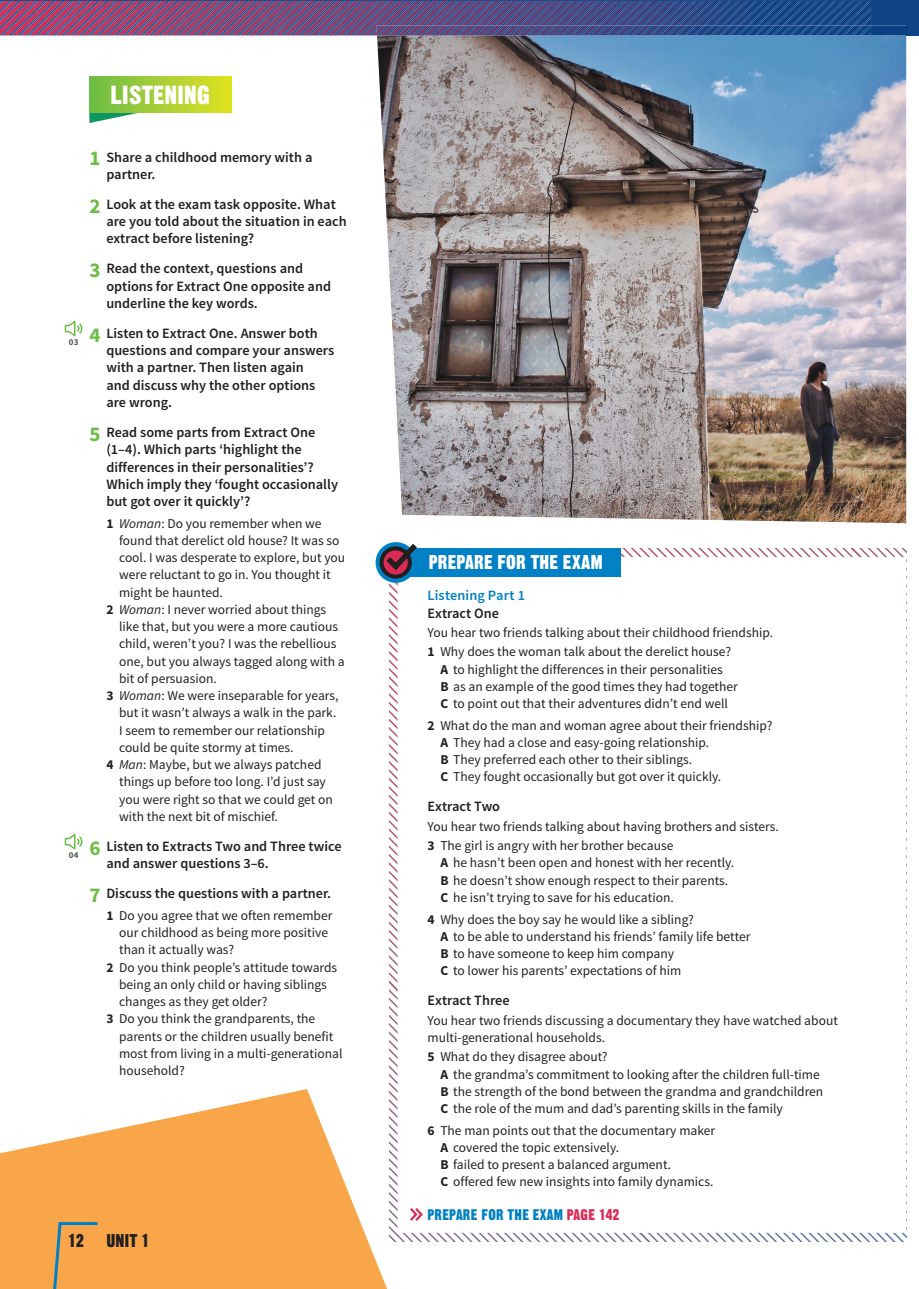
<style>
.page{position:relative;width:919px;height:1289px;background:#fff}
.page>*{position:absolute;margin:0;border:0;box-sizing:border-box;transform-origin:0 0}
.t1{font:25.5px "Gothic Thirteen Std";color:#fff}
.t2{font:19.5px "Gothic Thirteen Std";letter-spacing:.01em;color:#fff}
.t3{font:18px "Gothic Thirteen Std";color:#231f20}
.t4{font:15px "Gothic Thirteen Std";letter-spacing:.02em;color:#0080c5}
.t5{font:600 14.25px/17.2px "Source Sans Pro";color:#231f20}
.t6{font:600 14.25px "Source Sans Pro";letter-spacing:.005em;color:#0080c5}
.t7{font:13.5px/17.2px "Source Sans Pro";color:#231f20}
.t8{font:700 9px "Source Sans Pro";color:#57585a}
.s1{font-weight:700;font-size:21px;color:#6cbd45}
.s2{font-weight:700}
.s3{font-style:italic}
.s4{color:#dc2c56}
</style>
<div class="page">
<svg style="left:389px;top:745px;width:444px;height:496px"></svg>
<svg style="left:397px;top:576px;width:436px;height:656px"></svg>
<div style="left:398px;top:548px;width:223px;height:28px;background:#0080c5"></div>
<svg style="left:375px;top:542px;width:41px;height:41px"></svg>
<div style="left:379px;top:546px;width:33px;height:32px;border:4px solid #231f20;border-radius:50%"></div>
<svg style="left:382px;top:542px;width:35px;height:32px"></svg>
<svg style="left:0;top:1089px;width:419px;height:199px;fill:#f9a64a"></svg>
<img style="left:377px;top:35px;width:529px;height:488px">
<svg style="left:89px;top:113px;width:49px;height:10px"></svg>
<div style="left:89px;top:77px;width:142px;height:36px;background:linear-gradient(to right,#6dbc48,#dfe123)"></div>
<svg style="left:64px;top:320px;width:18px;height:17px"></svg>
<svg style="left:64px;top:833px;width:18px;height:17px"></svg>
<svg style="left:407px;top:1205px;width:17px;height:18px"></svg>
<svg style="left:53px;top:1221px;width:44px;height:67px;background:#dfa256"></svg>
<div style="left:906px;top:0;width:12px;height:35px;background:#104286"></div>
<hr style="left:906px;top:0;width:1px;height:35px;background:#083e83">
<svg style="left:0;top:0;width:906px;height:35px;background:#594c81"></svg>
<h1 class="t1" style="left:111px;top:79px;width:101px">LISTENING</h1>
<p class="t8" style="left:69px;top:336px;width:11px">03</p>
<p class="t8" style="left:69px;top:848px;width:11px">04</p>
<p class="t5" style="left:106px;top:149px;width:207px;text-indent:-17px"><span class="s1">1</span> Share a childhood memory with a partner.</p>
<p class="t5" style="left:106px;top:196px;width:242px;text-indent:-17px"><span class="s1">2</span> Look at the exam task opposite. What are you told about the situation in each extract before listening?</p>
<p class="t5" style="left:106px;top:260px;width:226px;text-indent:-17px"><span class="s1">3</span> Read the context, questions and options for Extract One opposite and underline the key words.</p>
<p class="t5" style="left:106px;top:325px;width:229px;text-indent:-17px"><span class="s1">4</span> Listen to Extract One. Answer both questions and compare your answers with a partner. Then listen again<br>and discuss why the other options are wrong.</p>
<p class="t5" style="left:106px;top:424px;width:233px;text-indent:-17px"><span class="s1">5</span> Read some parts from Extract One (1–4). Which parts ‘highlight the differences in their personalities’?<br>Which imply they ‘fought occasionally but got over it quickly’?</p>
<p class="t7" style="left:106px;top:514px;width:217px"><span class="s2">1</span> <span class="s3">Woman</span>: Do you remember when we</p>
<p class="t7" style="left:119px;top:532px;width:222px">found that derelict old house? It was so</p>
<p class="t7" style="left:119px;top:549px;width:228px">cool. I was desperate to explore, but you</p>
<p class="t7" style="left:119px;top:566px;width:213px">were reluctant to go in. You thought it</p>
<p class="t7" style="left:119px;top:583px;width:105px">might be haunted.</p>
<p class="t7" style="left:106px;top:601px;width:221px"><span class="s2">2</span> <span class="s3">Woman</span>: I never worried about things</p>
<p class="t7" style="left:119px;top:618px;width:220px">like that, but you were a more cautious</p>
<p class="t7" style="left:119px;top:635px;width:219px">child, weren’t you? I was the rebellious</p>
<p class="t7" style="left:119px;top:652px;width:227px">one, but you always tagged along with a</p>
<p class="t7" style="left:119px;top:670px;width:99px">bit of persuasion.</p>
<p class="t7" style="left:106px;top:687px;width:234px"><span class="s2">3</span> <span class="s3">Woman</span>: We were inseparable for years,</p>
<p class="t7" style="left:119px;top:704px;width:219px">but it wasn’t always a walk in the park.</p>
<p class="t7" style="left:119px;top:721px;width:207px">I seem to remember our relationship</p>
<p class="t7" style="left:119px;top:739px;width:176px">could be quite stormy at times.</p>
<p class="t7" style="left:106px;top:756px;width:217px"><span class="s2">4</span> <span class="s3">Man</span>: Maybe, but we always patched</p>
<p class="t7" style="left:119px;top:773px;width:208px">things up before too long. I’d just say</p>
<p class="t7" style="left:119px;top:790px;width:215px">you were right so that we could get on</p>
<p class="t7" style="left:119px;top:808px;width:160px">with the next bit of mischief.</p>
<p class="t5" style="left:106px;top:838px;width:237px;text-indent:-17px"><span class="s1">6</span> Listen to Extracts Two and Three twice and answer questions 3–6.</p>
<p class="t5" style="left:89px;top:885px;width:243px"><span class="s1">7</span> Discuss the questions with a partner.</p>
<p class="t7" style="left:106px;top:906px;width:227px"><span class="s2">1</span> Do you agree that we often remember</p>
<p class="t7" style="left:119px;top:924px;width:210px">our childhood as being more positive</p>
<p class="t7" style="left:119px;top:941px;width:116px">than it actually was?</p>
<p class="t7" style="left:106px;top:958px;width:232px"><span class="s2">2</span> Do you think people’s attitude towards</p>
<p class="t7" style="left:119px;top:975px;width:209px">being an only child or having siblings</p>
<p class="t7" style="left:119px;top:993px;width:150px">changes as they get older?</p>
<p class="t7" style="left:106px;top:1010px;width:210px"><span class="s2">3</span> Do you think the grandparents, the</p>
<p class="t7" style="left:119px;top:1027px;width:216px">parents or the children usually benefit</p>
<p class="t7" style="left:119px;top:1044px;width:225px">most from living in a multi-generational</p>
<p class="t7" style="left:119px;top:1062px;width:67px">household?</p>
<h3 class="t3" style="left:68px;top:1228px;width:83px">12 UNIT 1</h3>
<h2 class="t2" style="left:429px;top:550px;width:175px">PREPARE FOR THE EXAM</h2>
<p class="t6" style="left:427px;top:586px;width:99px">Listening Part 1</p>
<p class="t5" style="left:427px;top:604px;width:73px">Extract One</p>
<p class="t7" style="left:427px;top:623px;width:347px;line-height:19.4px">You hear two friends talking about their childhood friendship.<br><span class="s2">1</span> Why does the woman talk about the derelict house?</p>
<p class="t7" style="left:440px;top:660px;width:299px"><span class="s2">A</span> to highlight the differences in their personalities<br><span class="s2">B</span> as an example of the good times they had together<br><span class="s2">C</span> to point out that their adventures didn’t end well</p>
<p class="t7" style="left:440px;top:716px;width:333px;text-indent:-13px"><span class="s2">2</span> What do the man and woman agree about their friendship?<br><span class="s2">A</span> They had a close and easy-going relationship.<br><span class="s2">B</span> They preferred each other to their siblings.<br><span class="s2">C</span> They fought occasionally but got over it quickly.</p>
<p class="t5" style="left:427px;top:798px;width:74px">Extract Two</p>
<p class="t7" style="left:427px;top:817px;width:353px;line-height:19.4px">You hear two friends talking about having brothers and sisters.<br><span class="s2">3</span> The girl is angry with her brother because</p>
<p class="t7" style="left:440px;top:854px;width:295px"><span class="s2">A</span> he hasn’t been open and honest with her recently.<br><span class="s2">B</span> he doesn’t show enough respect to their parents.<br><span class="s2">C</span> he isn’t trying to save for his education.</p>
<p class="t7" style="left:440px;top:910px;width:311px;text-indent:-13px"><span class="s2">4</span> Why does the boy say he would like a sibling?<br><span class="s2">A</span> to be able to understand his friends’ family life better <span class="s2">B</span> to have someone to keep him company<br><span class="s2">C</span> to lower his parents’ expectations of him</p>
<p class="t5" style="left:427px;top:992px;width:84px">Extract Three</p>
<p class="t7" style="left:427px;top:1011px;width:412px">You hear two friends discussing a documentary they have watched about multi-generational households.</p>
<p class="t7" style="left:440px;top:1048px;width:384px;text-indent:-13px"><span class="s2">5</span> What do they disagree about?<br><span class="s2">A</span> the grandma’s commitment to looking after the children full-time <span class="s2">B</span> the strength of the bond between the grandma and grandchildren <span class="s2">C</span> the role of the mum and dad’s parenting skills in the family</p>
<p class="t7" style="left:440px;top:1121px;width:276px;text-indent:-13px"><span class="s2">6</span> The man points out that the documentary maker <span class="s2">A</span> covered the topic extensively.<br><span class="s2">B</span> failed to present a balanced argument.<br><span class="s2">C</span> offered few new insights into family dynamics.</p>
<p class="t4" style="left:427px;top:1205px;width:193px">PREPARE FOR THE EXAM <span class="s4">PAGE 142</span></p>
</div>
